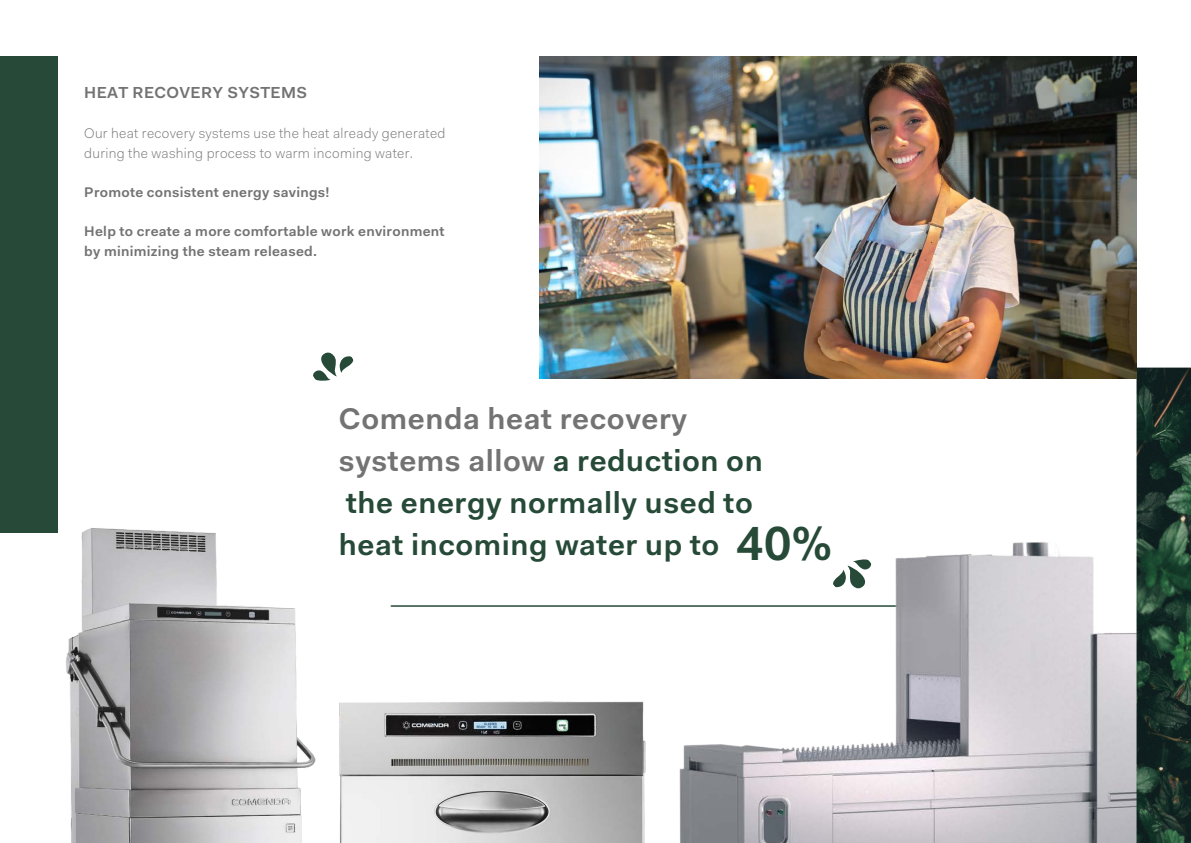
<style>
.page{position:relative;width:1191px;height:843px;background:#fff}
.page>*{position:absolute;margin:0;border:0;box-sizing:border-box;transform-origin:0 0}
.t1{font:600 48px "Fakt Pro";color:#264a37}
.t2{font:600 30px/42px "Fakt Pro";letter-spacing:.02em;color:#264a37}
.t3{font:600 16px "Fakt Pro";letter-spacing:.02em;color:#737373}
.t4{font:600 14px/19.5px "Fakt Pro";letter-spacing:.02em;color:#737373}
.t5{font:300 14px/19.5px "Fakt Pro";letter-spacing:.02em;color:#737373}
.s1{color:#737373}
</style>
<div class="page">
<div style="left:0;top:56px;width:58px;height:476px;background:#264a37"></div>
<hr style="left:391px;top:605px;width:552px;height:1px;background:#264a37">
<img style="left:641px;top:542px;width:495px;height:300px">
<img style="left:1136px;top:367px;width:54px;height:475px">
<img style="left:43px;top:528px;width:273px;height:314px">
<img style="left:339px;top:636px;width:328px;height:206px">
<img style="left:539px;top:56px;width:597px;height:322px">
<svg style="left:313px;top:352px;width:41px;height:29px"></svg>
<svg style="left:829px;top:552px;width:46px;height:40px"></svg>
<p class="t3" style="left:84px;top:81px;width:224px">HEAT RECOVERY SYSTEMS</p>
<p class="t5" style="left:84px;top:124px;width:363px">Our heat recovery systems use the heat already generated during the washing process to warm incoming water.</p>
<p class="t4" style="left:84px;top:182px;width:247px">Promote consistent energy savings!</p>
<p class="t4" style="left:84px;top:221px;width:362px">Help to create a more comfortable work environment by minimizing the steam released.</p>
<p class="t2" style="left:339px;top:397px;width:425px"><span class="s1">Comenda heat recovery systems allow</span> a reduction on the energy normally used to heat incoming water up to</p>
<p class="t1" style="left:736px;top:510px;width:97px">40%</p>
</div>
